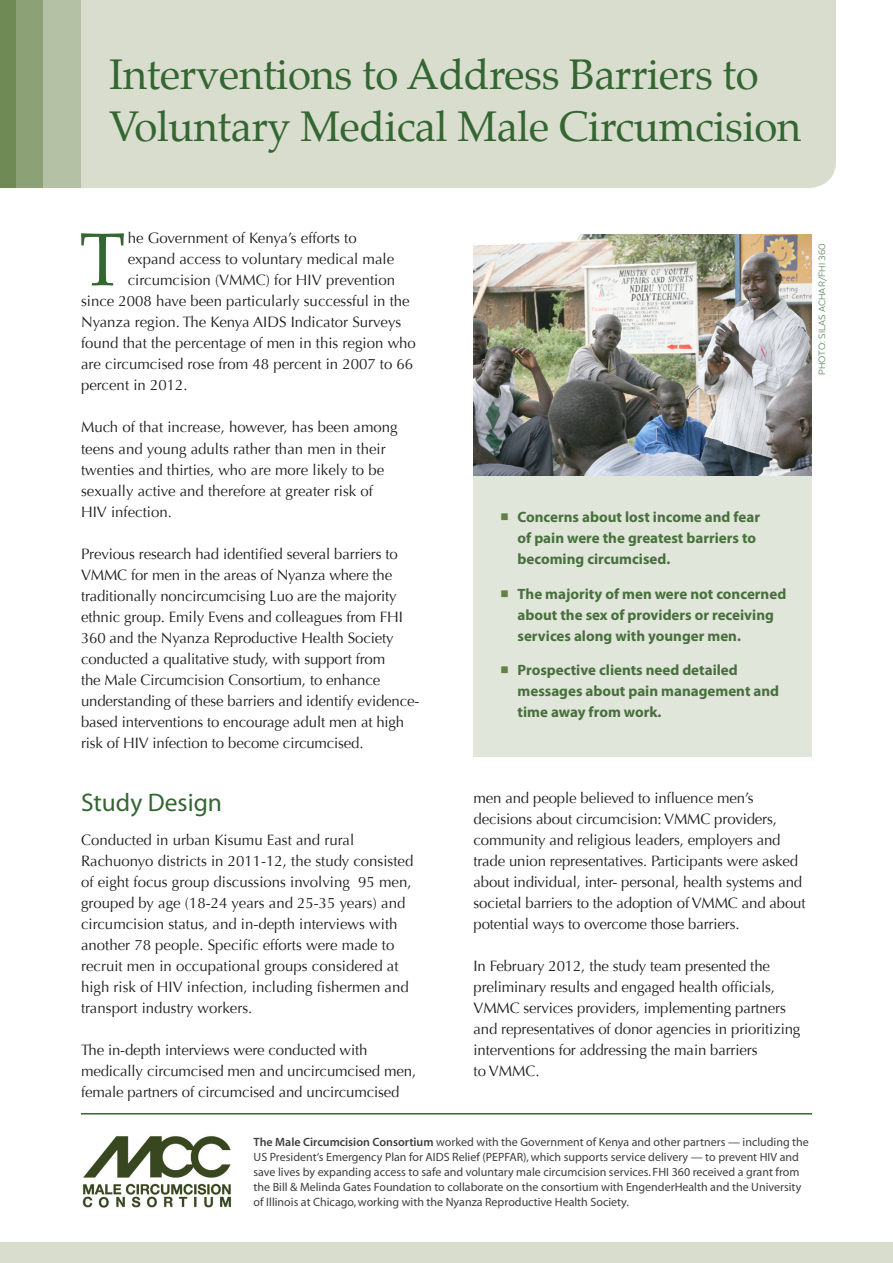
<style>
.page{position:relative;width:893px;height:1263px;background:#fff}
.page>*{position:absolute;margin:0;border:0;box-sizing:border-box;transform-origin:0 0}
.Intro_Paragraph{font:75.15px "Palatino";color:#346632}
.t1{font:42px/52.5px "Palatino";letter-spacing:-.01em;color:#346632}
.Subhead{font:25.5px "Myriad Pro";color:#346632}
.Body_text{font:15px/21px "Optima";letter-spacing:-.01em;color:#231f20}
.Intro_Paragraph-2{font:15px/21px "Optima";letter-spacing:-.01em;color:#231f20}
.t2{font:700 15px/21px "Myriad Pro";color:#47703c}
.footnote_text{font:12px/15px "Myriad MM 400 600";color:#3e3e3f}
.t3{font:300 9px "Alright Sans";color:#346632}
.s1{font-family:"Myriad MM 565 600"}
</style>
<div class="page">
<div style="left:81px;top:0;width:755px;height:188px;background:#d8ddce"></div>
<div style="left:0;top:0;width:81px;height:188px;background:#b5c1a5"></div>
<div style="left:0;top:0;width:43px;height:188px;background:#8ca176"></div>
<div style="left:0;top:0;width:16px;height:188px;background:#6f8a55"></div>
<div style="left:0;top:1242px;width:893px;height:21px;background:#d8ddce"></div>
<hr style="left:81px;top:1113px;width:731px;height:1px;background:#346632">
<img style="left:82px;top:1136px;width:150px;height:72px">
<div style="left:473px;top:307px;width:339px;height:449px;background:#e0e6da"></div>
<img style="left:473px;top:234px;width:339px;height:242px">
<p class="t1" style="left:109px;top:48px;width:694px">Interventions to Address Barriers to<br>Voluntary Medical Male Circumcision</p>
<p class="Intro_Paragraph" style="left:79px;top:197px;width:48px">T</p>
<p class="Intro_Paragraph-2" style="left:128px;top:228px;width:231px">he Government of Kenya’s efforts to</p>
<p class="Intro_Paragraph-2" style="left:128px;top:249px;width:268px">expand access to voluntary medical male</p>
<p class="Intro_Paragraph-2" style="left:128px;top:270px;width:269px">circumcision (VMMC) for HIV prevention</p>
<p class="Intro_Paragraph-2" style="left:81px;top:291px;width:330px">since 2008 have been particularly successful in the</p>
<p class="Intro_Paragraph-2" style="left:81px;top:312px;width:322px">Nyanza region. The Kenya AIDS Indicator Surveys</p>
<p class="Intro_Paragraph-2" style="left:81px;top:333px;width:336px">found that the percentage of men in this region who</p>
<p class="Intro_Paragraph-2" style="left:81px;top:354px;width:334px">are circumcised rose from 48 percent in 2007 to 66</p>
<p class="Intro_Paragraph-2" style="left:81px;top:375px;width:108px">percent in 2012.</p>
<p class="Intro_Paragraph-2" style="left:81px;top:417px;width:318px">Much of that increase, however, has been among teens and young adults rather than men in their twenties and thirties, who are more likely to be sexually active and therefore at greater risk of HIV infection.</p>
<p class="Intro_Paragraph-2" style="left:81px;top:543px;width:340px">Previous research had identified several barriers to VMMC for men in the areas of Nyanza where the traditionally noncircumcising Luo are the majority ethnic group. Emily Evens and colleagues from FHI 360 and the Nyanza Reproductive Health Society conducted a qualitative study, with support from<br>the Male Circumcision Consortium, to enhance understanding of these barriers and identify evidence&shy;based interventions to encourage adult men at high risk of HIV infection to become circumcised.</p>
<p class="t3" style="left:816px;top:375px;width:133px;rotate:-90deg">PHOTO: SILAS ACHAR/FHI 360</p>
<p class="t2" style="left:518px;top:506px;width:244px">Concerns about lost income and fear of pain were the greatest barriers to becoming circumcised.</p>
<p class="t2" style="left:518px;top:582px;width:270px">The majority of men were not concerned about the sex of providers or receiving services along with younger men.</p>
<p class="t2" style="left:518px;top:659px;width:263px">Prospective clients need detailed messages about pain management and time away from work.</p>
<p class="Subhead" style="left:81px;top:786px;width:142px">Study Design</p>
<p class="Body_text" style="left:81px;top:830px;width:334px">Conducted in urban Kisumu East and rural Rachuonyo districts in 2011-12, the study consisted of eight focus group discussions involving 95 men, grouped by age (18-24 years and 25-35 years) and circumcision status, and in-depth interviews with another 78 people. Specific efforts were made to recruit men in occupational groups considered at high risk of HIV infection, including fishermen and transport industry workers.</p>
<p class="Body_text" style="left:81px;top:1040px;width:337px">The in-depth interviews were conducted with medically circumcised men and uncircumcised men, female partners of circumcised and uncircumcised</p>
<p class="Body_text" style="left:473px;top:788px;width:334px">men and people believed to influence men’s decisions about circumcision: VMMC providers, community and religious leaders, employers and trade union representatives. Participants were asked about individual, inter- personal, health systems and societal barriers to the adoption of VMMC and about potential ways to overcome those barriers.</p>
<p class="Body_text" style="left:473px;top:956px;width:328px">In February 2012, the study team presented the preliminary results and engaged health officials, VMMC services providers, implementing partners and representatives of donor agencies in prioritizing interventions for addressing the main barriers<br>to VMMC.</p>
<p class="footnote_text" style="left:254px;top:1135px;width:557px"><span class="s1">The Male Circumcision Consortium</span> worked with the Government of Kenya and other partners — including the US President‘s Emergency Plan for AIDS Relief (PEPFAR), which supports service delivery — to prevent HIV and save lives by expanding access to safe and voluntary male circumcision services. FHI 360 received a grant from the Bill &amp; Melinda Gates Foundation to collaborate on the consortium with EngenderHealth and the University of Illinois at Chicago, working with the Nyanza Reproductive Health Society.</p>
</div>
